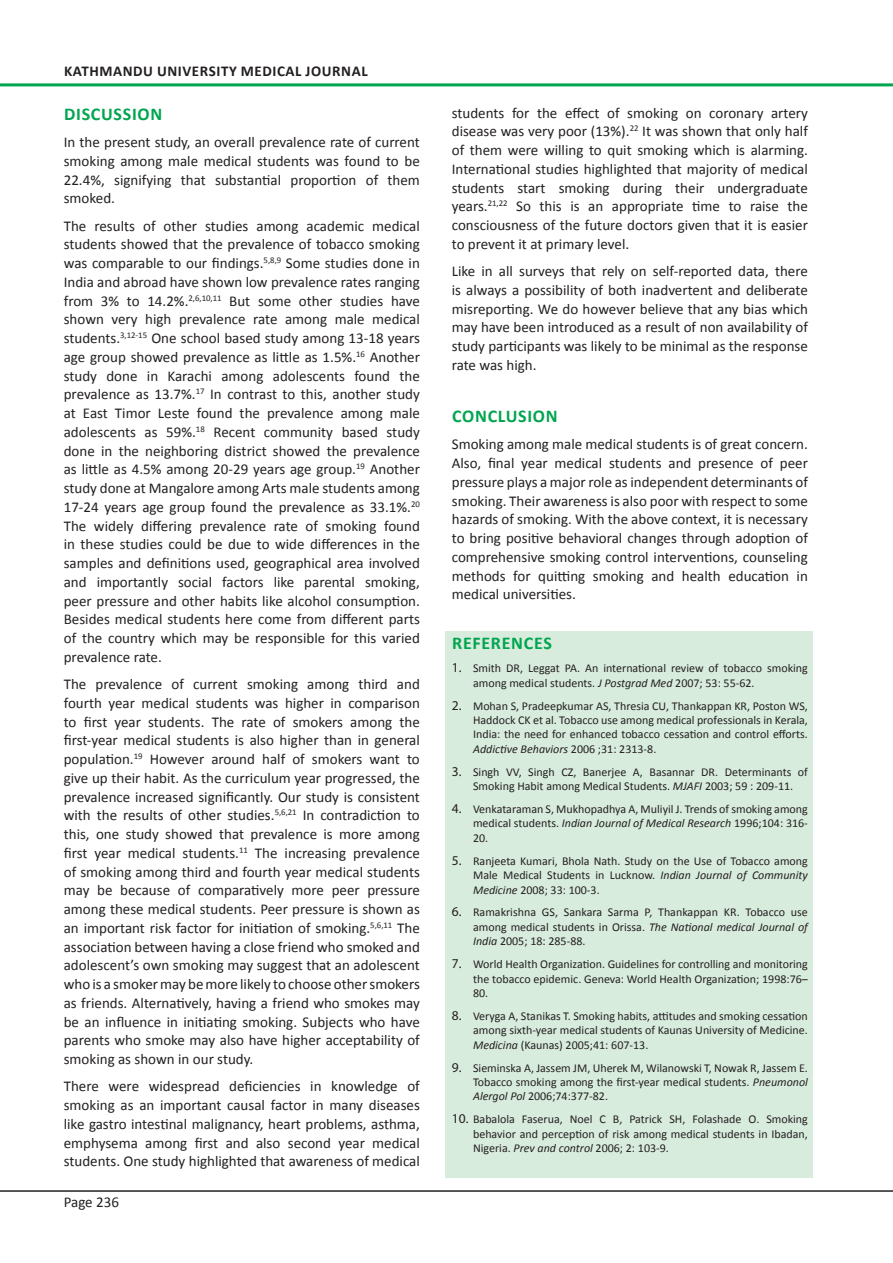
<style>
.page{position:relative;width:893px;height:1263px;background:#fff}
.page>*{position:absolute;margin:0;border:0;box-sizing:border-box;transform-origin:0 0}
.Heading_2_-_Sub_head{font:700 18px "Calibri";letter-spacing:.04em;color:#00a54f}
.Normal_Text{font:15px/18.8px "Calibri";color:#231f20;text-align:justify}
.t1{font:700 15px "Calibri";letter-spacing:.04em;color:#231f20}
.Refrence_Text{font:12px/14.4px "Calibri";color:#231f20;text-align:justify}
.s1{font-family:"Myriad Pro";font-size:13.5px}
.s2{font-style:italic}
</style>
<div class="page">
<hr style="left:0;top:1190px;width:893px;height:2px;background:#231f20">
<hr style="left:0;top:83px;width:893px;height:3px;background:#00a54f">
<div style="left:445px;top:631px;width:368px;height:547px;background:#d8ecdd"></div>
<p class="t1" style="left:64px;top:61px;width:305px">KATHMANDU UNIVERSITY MEDICAL JOURNAL</p>
<p class="Heading_2_-_Sub_head" style="left:64px;top:102px;width:100px">DISCUSSION</p>
<p class="Normal_Text" style="left:64px;top:133px;width:358px">In the present study, an overall prevalence rate of current smoking among male medical students was found to be 22.4%, signifying that substantial proportion of them smoked.</p>
<p class="Normal_Text" style="left:64px;top:216px;width:358px">The results of other studies among academic medical students showed that the prevalence of tobacco smoking was comparable to our findings.<sup>5,8,9</sup> Some studies done in India and abroad have shown low prevalence rates ranging from 3% to 14.2%.<sup>2,6,10,11</sup> But some other studies have shown very high prevalence rate among male medical students.<sup>3,12-15</sup> One school based study among 13-18 years age group showed prevalence as little as 1.5%.<sup>16</sup> Another study done in Karachi among adolescents found the prevalence as 13.7%.<sup>17</sup> In contrast to this, another study at East Timor Leste found the prevalence among male adolescents as 59%.<sup>18</sup> Recent community based study done in the neighboring district showed the prevalence as little as 4.5% among 20-29 years age group.<sup>19</sup> Another study done at Mangalore among Arts male students among 17-24 years age group found the prevalence as 33.1%.<sup>20<br></sup>The widely differing prevalence rate of smoking found in these studies could be due to wide differences in the samples and definitions used, geographical area involved and importantly social factors like parental smoking, peer pressure and other habits like alcohol consumption.<br>Besides medical students here come from different parts of the country which may be responsible for this varied prevalence rate.</p>
<p class="Normal_Text" style="left:64px;top:675px;width:358px">The prevalence of current smoking among third and fourth year medical students was higher in comparison to first year students. The rate of smokers among the first-year medical students is also higher than in general population.<sup>19</sup> However around half of smokers want to give up their habit. As the curriculum year progressed, the prevalence increased significantly. Our study is consistent with the results of other studies.<sup>5,6,21</sup> In contradiction to this, one study showed that prevalence is more among first year medical students.<sup>11</sup> The increasing prevalence of smoking among third and fourth year medical students may be because of comparatively more peer pressure among these medical students. Peer pressure is shown as an important risk factor for initiation of smoking.<sup>5,6,11</sup> The association between having a close friend who smoked and adolescent’s own smoking may suggest that an adolescent who is a smoker may be more likely to choose other smokers as friends. Alternatively, having a friend who smokes may be an influence in initiating smoking. Subjects who have parents who smoke may also have higher acceptability of smoking as shown in our study.</p>
<p class="Normal_Text" style="left:64px;top:1077px;width:358px">There were widespread deficiencies in knowledge of smoking as an important causal factor in many diseases like gastro intestinal malignancy, heart problems, asthma, emphysema among first and also second year medical students. One study highlighted that awareness of medical</p>
<p class="Normal_Text" style="left:64px;top:1193px;width:57px">Page 236</p>
<p class="Normal_Text" style="left:452px;top:103px;width:358px">students for the effect of smoking on coronary artery disease was very poor (13%).<sup>22</sup> It was shown that only half of them were willing to quit smoking which is alarming.<br>International studies highlighted that majority of medical students start smoking during their undergraduate years.<sup>21,22</sup> So this is an appropriate time to raise the consciousness of the future doctors given that it is easier to prevent it at primary level.</p>
<p class="Normal_Text" style="left:452px;top:262px;width:358px">Like in all surveys that rely on self-reported data, there is always a possibility of both inadvertent and deliberate misreporting. We do however believe that any bias which may have been introduced as a result of non availability of study participants was likely to be minimal as the response rate was high.</p>
<p class="Heading_2_-_Sub_head" style="left:452px;top:405px;width:107px">CONCLUSION</p>
<p class="Normal_Text" style="left:452px;top:435px;width:358px">Smoking among male medical students is of great concern.<br>Also, final year medical students and presence of peer pressure plays a major role as independent determinants of smoking. Their awareness is also poor with respect to some hazards of smoking. With the above context, it is necessary to bring positive behavioral changes through adoption of comprehensive smoking control interventions, counseling methods for quitting smoking and health education in medical universities.</p>
<p class="Heading_2_-_Sub_head" style="left:452px;top:632px;width:101px">REFERENCES</p>
<p class="Refrence_Text" style="left:473px;top:661px;width:336px;text-indent:-21px"><span class="s1">1.</span> Smith DR, Leggat PA. An international review of tobacco smoking among medical students. <span class="s2">J Postgrad Med</span> 2007; 53: 55-62.</p>
<p class="Refrence_Text" style="left:473px;top:698px;width:336px;text-indent:-21px"><span class="s1">2.</span> Mohan S, Pradeepkumar AS, Thresia CU, Thankappan KR, Poston WS, Haddock CK et al. Tobacco use among medical professionals in Kerala, India: the need for enhanced tobacco cessation and control efforts.<br><span class="s2">Addictive Behaviors</span> 2006 ;31: 2313-8.</p>
<p class="Refrence_Text" style="left:452px;top:764px;width:358px;text-align:center"><span class="s1">3.</span> Singh VV, Singh CZ, Banerjee A, Basannar DR. Determinants of<br>Smoking Habit among Medical Students. <span class="s2">MJAFI</span> 2003; 59 : 209-11.</p>
<p class="Refrence_Text" style="left:473px;top:802px;width:336px;text-indent:-21px"><span class="s1">4.</span> Venkataraman S, Mukhopadhya A, Muliyil J. Trends of smoking among medical students. <span class="s2">Indian Journal of Medical Research</span> 1996;104: 316- 20.</p>
<p class="Refrence_Text" style="left:473px;top:854px;width:336px;text-indent:-21px"><span class="s1">5.</span> Ranjeeta Kumari, Bhola Nath. Study on the Use of Tobacco among Male Medical Students in Lucknow. <span class="s2">Indian Journal of Community Medicine</span> 2008; 33: 100-3.</p>
<p class="Refrence_Text" style="left:473px;top:905px;width:336px;text-indent:-21px"><span class="s1">6.</span> Ramakrishna GS, Sankara Sarma P, Thankappan KR. Tobacco use among medical students in Orissa. <span class="s2">The National medical Journal of India</span> 2005; 18: 285-88.</p>
<p class="Refrence_Text" style="left:473px;top:957px;width:336px;text-indent:-21px"><span class="s1">7.</span> World Health Organization. Guidelines for controlling and monitoring the tobacco epidemic. Geneva: World Health Organization; 1998:76– 80.</p>
<p class="Refrence_Text" style="left:473px;top:1009px;width:336px;text-indent:-21px"><span class="s1">8.</span> Veryga A, Stanikas T. Smoking habits, attitudes and smoking cessation among sixth-year medical students of Kaunas University of Medicine.<br><span class="s2">Medicina</span> (Kaunas) 2005;41: 607-13.</p>
<p class="Refrence_Text" style="left:473px;top:1060px;width:336px;text-indent:-21px"><span class="s1">9.</span> Sieminska A, Jassem JM, Uherek M, Wilanowski T, Nowak R, Jassem E.<br>Tobacco smoking among the first-year medical students. <span class="s2">Pneumonol Alergol Pol</span> 2006;74:377-82.</p>
<p class="Refrence_Text" style="left:473px;top:1112px;width:336px;text-indent:-21px"><span class="s1">10.</span> Babalola Faserua, Noel C B, Patrick SH, Folashade O. Smoking behavior and perception of risk among medical students in Ibadan, Nigeria. <span class="s2">Prev and control</span> 2006; 2: 103-9.</p>
</div>
